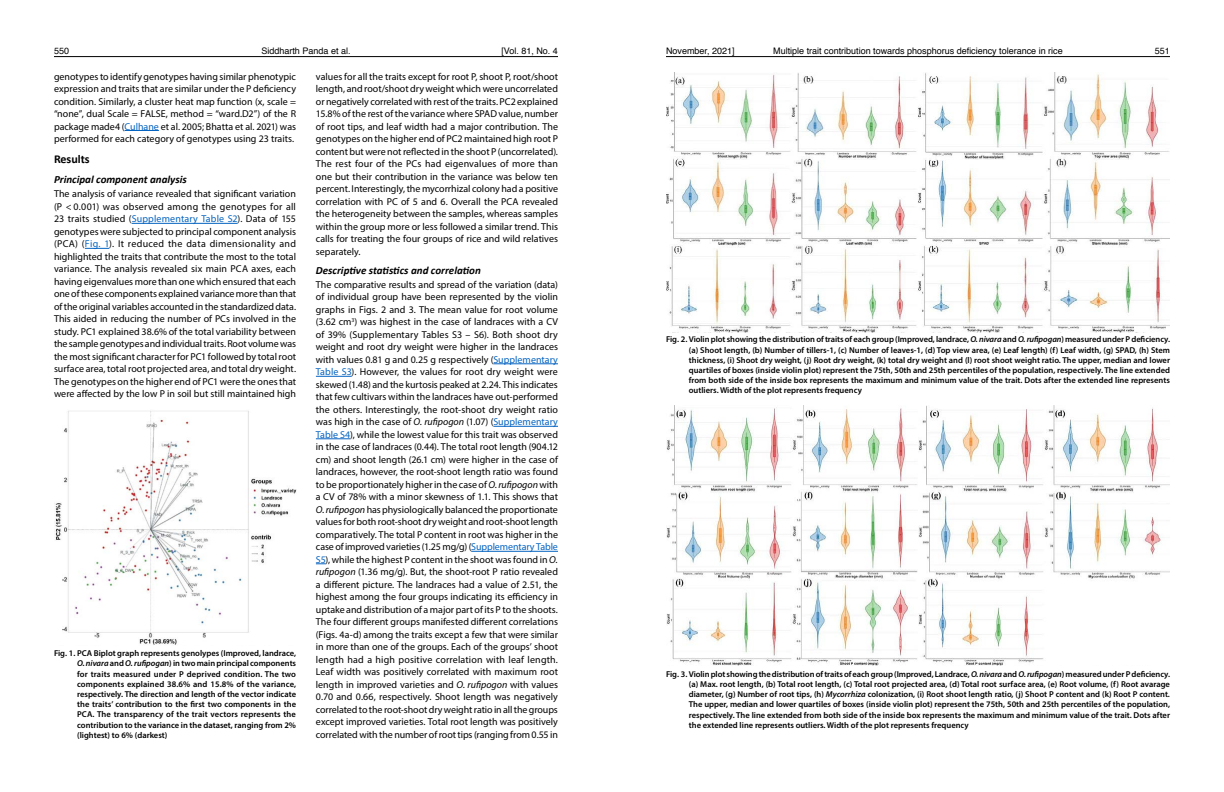
<style>
.page{position:relative;width:1224px;height:792px;background:#fff}
.page>*{position:absolute;margin:0;border:0;box-sizing:border-box;transform-origin:0 0}
.t1{font:700 12px "Calibri";color:#000}
.t2{font:italic 700 11px "Calibri";color:#000}
.t3{font:10px/12.5px "Myriad Pro";color:#000;text-align:justify}
.t4{font:9px "Helvetica";color:#000}
.t5{font:600 8.5px/10.2px "Myriad Pro";color:#000;text-align:justify}
.s1{color:#0563c1}
.s2{font-style:italic}
</style>
<div class="page">
<hr style="left:54px;top:56px;width:504px;height:1px;background:#000">
<hr style="left:666px;top:56px;width:504px;height:1px;background:#000">
<hr style="left:125px;top:130px;width:34px;height:1px;background:#0563c1">
<hr style="left:132px;top:223px;width:106px;height:1px;background:#0563c1">
<svg style="left:85px;top:248px;width:24px;height:1px"></svg>
<hr style="left:493px;top:364px;width:65px;height:1px;background:#0563c1">
<hr style="left:316px;top:376px;width:36px;height:1px;background:#0563c1">
<hr style="left:493px;top:426px;width:65px;height:1px;background:#0563c1">
<hr style="left:316px;top:439px;width:34px;height:1px;background:#0563c1">
<hr style="left:471px;top:551px;width:87px;height:1px;background:#0563c1">
<img style="left:55px;top:410px;width:241px;height:235px">
<img style="left:666px;top:72px;width:504px;height:260px">
<img style="left:666px;top:405px;width:504px;height:261px">
<p class="t4" style="left:54px;top:43px;width:17px">550</p>
<p class="t4" style="left:261px;top:43px;width:91px">Siddharth Panda et al.</p>
<p class="t4" style="left:501px;top:43px;width:58px">[Vol. 81, No. 4</p>
<p class="t4" style="left:666px;top:43px;width:70px">November, 2021]</p>
<p class="t4" style="left:773px;top:43px;width:291px">Multiple trait contribution towards phosphorus deficiency tolerance in rice</p>
<p class="t4" style="left:1155px;top:43px;width:17px">551</p>
<p class="t3" style="left:54px;top:70px;width:244px">genotypes to identify genotypes having similar phenotypic expression and traits that are similar under the P deficiency condition. Similarly, a cluster heat map function (x, scale = “none”, dual Scale = FALSE, method = “ward.D2”) of the R package made4 (<span class="s1">Culhane</span> et al. 2005; Bhatta et al. 2021) was performed for each category of genotypes using 23 traits.</p>
<p class="t1" style="left:54px;top:150px;width:37px">Results</p>
<p class="t2" style="left:54px;top:172px;width:134px">Principal component analysis</p>
<p class="t3" style="left:54px;top:188px;width:244px">The analysis of variance revealed that significant variation (P &lt; 0.001) was observed among the genotypes for all 23 traits studied (<span class="s1">Supplementary Table S2</span>). Data of 155 genotypes were subjected to principal component analysis (PCA) (<span class="s1">Fig. 1</span>). It reduced the data dimensionality and highlighted the traits that contribute the most to the total variance. The analysis revealed six main PCA axes, each having eigenvalues more than one which ensured that each one of these components explained variance more than that of the original variables accounted in the standardized data.<br>This aided in reducing the number of PCs involved in the study. PC1 explained 38.6% of the total variability between the sample genotypes and individual traits. Root volume was the most significant character for PC1 followed by total root surface area, total root projected area, and total dry weight.<br>The genotypes on the higher end of PC1 were the ones that were affected by the low P in soil but still maintained high</p>
<p class="t3" style="left:316px;top:70px;width:244px">values for all the traits except for root P, shoot P, root/shoot length, and root/shoot dry weight which were uncorrelated or negatively correlated with rest of the traits. PC2 explained 15.8% of the rest of the variance where SPAD value, number of root tips, and leaf width had a major contribution. The genotypes on the higher end of PC2 maintained high root P content but were not reflected in the shoot P (uncorrelated).<br>The rest four of the PCs had eigenvalues of more than one but their contribution in the variance was below ten percent. Interestingly, the mycorrhizal colony had a positive correlation with PC of 5 and 6. Overall the PCA revealed the heterogeneity between the samples, whereas samples within the group more or less followed a similar trend. This calls for treating the four groups of rice and wild relatives separately.</p>
<p class="t2" style="left:316px;top:262px;width:166px">Descriptive statistics and correlation</p>
<p class="t3" style="left:316px;top:278px;width:244px">The comparative results and spread of the variation (data) of individual group have been represented by the violin graphs in Figs. 2 and 3. The mean value for root volume (3.62 cm<sup>3</sup>) was highest in the case of landraces with a CV of 39% (Supplementary Tables S3 – S6). Both shoot dry weight and root dry weight were higher in the landraces with values 0.81 g and 0.25 g respectively (<span class="s1">Supplementary Table S3</span>). However, the values for root dry weight were skewed (1.48) and the kurtosis peaked at 2.24. This indicates that few cultivars within the landraces have out-performed the others. Interestingly, the root-shoot dry weight ratio was high in the case of <span class="s2">O. rufipogon</span> (1.07) (<span class="s1">Supplementary Table S4</span>), while the lowest value for this trait was observed in the case of landraces (0.44). The total root length (904.12 cm) and shoot length (26.1 cm) were higher in the case of landraces, however, the root-shoot length ratio was found to be proportionately higher in the case of <span class="s2">O. rufipogon</span> with a CV of 78% with a minor skewness of 1.1. This shows that <span class="s2">O. rufipogon</span> has physiologically balanced the proportionate values for both root-shoot dry weight and root-shoot length comparatively. The total P content in root was higher in the case of improved varieties (1.25 mg/g) (<span class="s1">Supplementary Table S5</span>), while the highest P content in the shoot was found in <span class="s2">O. rufipogon</span> (1.36 mg/g). But, the shoot-root P ratio revealed a different picture. The landraces had a value of 2.51, the highest among the four groups indicating its efficiency in uptake and distribution of a major part of its P to the shoots.<br>The four different groups manifested different correlations (Figs. 4a-d) among the traits except a few that were similar in more than one of the groups. Each of the groups’ shoot length had a high positive correlation with leaf length.<br>Leaf width was positively correlated with maximum root length in improved varieties and <span class="s2">O. rufipogon</span> with values 0.70 and 0.66, respectively. Shoot length was negatively correlated to the root-shoot dry weight ratio in all the groups except improved varieties. Total root length was positively correlated with the number of root tips (ranging from 0.55 in</p>
<p class="t5" style="left:689px;top:334px;width:483px;text-indent:-23px">Fig. 2. Violin plot showing the distribution of traits of each group (Improved, landrace, <span class="s2">O. nivara</span> and <span class="s2">O. rufipogan</span>) measured under P deficiency. (a) Shoot length, (b) Number of tillers-1, (c) Number of leaves-1, (d) Top view area, (e) Leaf length) (f) Leaf width, (g) SPAD, (h) Stem thickness, (i) Shoot dry weight, (j) Root dry weight, (k) total dry weight and (l) root shoot weight ratio. The upper, median and lower quartiles of boxes (inside violin plot) represent the 75th, 50th and 25th percentiles of the population, respectively. The line extended from both side of the inside box represents the maximum and minimum value of the trait. Dots after the extended line represents outliers. Width of the plot represents frequency</p>
<p class="t5" style="left:77px;top:648px;width:221px;text-indent:-23px">Fig. 1. PCA Biplot graph represents genolypes (Improved, landrace, <span class="s2">O. nivara</span> and <span class="s2">O. rufipogan</span>) in two main principal components for traits measured under P deprived condition. The two components explained 38.6% and 15.8% of the variance, respectively. The direction and length of the vector indicate the traits’ contribution to the first two components in the PCA. The transparency of the trait vectors represents the contribution to the variance in the dataset, ranging from 2% (lightest) to 6% (darkest)</p>
<p class="t5" style="left:689px;top:669px;width:483px;text-indent:-23px">Fig. 3. Violin plot showing the distribution of traits of each group (Improved, Landrace, <span class="s2">O. nivara</span> and <span class="s2">O. rufipogan</span>) measured under P deficiency. (a) Max. root length, (b) Total root length, (c) Total root projected area, (d) Total root surface area, (e) Root volume, (f) Root avarage diameter, (g) Number of root tips, (h) <span class="s2">Mycorrhiza</span> colonization, (i) Root shoot length ratio, (j) Shoot P content and (k) Root P content.<br>The upper, median and lower quartiles of boxes (inside violin plot) represent the 75th, 50th and 25th percentiles of the population, respectively. The line extended from both side of the inside box represents the maximum and minimum value of the trait. Dots after the extended line represents outliers. Width of the plot represents frequency</p>
</div>
